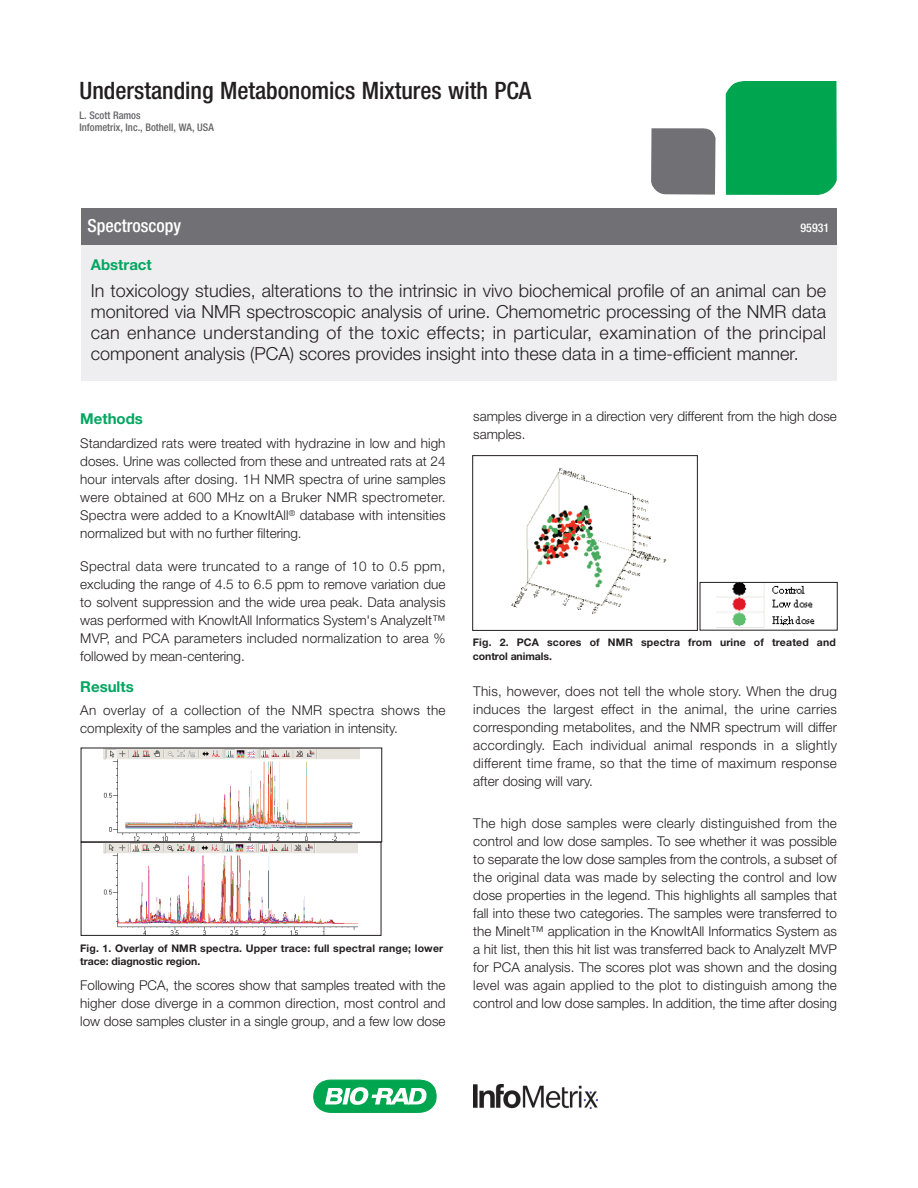
<style>
.page{position:relative;width:918px;height:1188px;background:#fff}
.page>*{position:absolute;margin:0;border:0;box-sizing:border-box;transform-origin:0 0}
.t1{font:500 condensed 24px "Helvetica Neue LT Std";color:#231f20}
.t2{font:300 18px/21px "Helvetica Neue LT Std";color:#231f20;text-align:justify}
.t3{font:500 condensed 18px "Helvetica Neue LT Std";color:#fff}
.t4{font:700 15px "Helvetica Neue LT Std";color:#00a65f}
.t5{font:300 13.5px/18px "Helvetica Neue LT Std";color:#231f20;text-align:justify}
.t6{font:500 condensed 12px "Helvetica Neue LT Std";color:#fff}
.t7{font:700 10.5px/13.5px "Helvetica Neue LT Std";letter-spacing:.015em;color:#231f20}
.t8{font:500 condensed 10.5px/12.6px "Helvetica Neue LT Std";color:#636366}
</style>
<div class="page">
<img style="left:511px;top:468px;width:156px;height:146px">
<div style="left:472px;top:455px;width:226px;height:176px;border:1px solid #231f20"></div>
<img style="left:103px;top:750px;width:257px;height:90px">
<img style="left:103px;top:844px;width:255px;height:90px">
<div style="left:81px;top:842px;width:300px;height:94px;border:1px solid #231f20"></div>
<img style="left:716px;top:584px;width:99px;height:44px">
<div style="left:700px;top:582px;width:137px;height:48px;border:1px solid #231f20"></div>
<svg style="left:314px;top:1080px;width:122px;height:33px"></svg>
<img style="left:474px;top:1084px;width:123px;height:24px">
<div style="left:81px;top:208px;width:755px;height:37px;background:#717074"></div>
<svg style="left:651px;top:128px;width:65px;height:67px;background:#77767a"></svg>
<div style="left:726px;top:81px;width:111px;height:114px;background:#00a54f"></div>
<div style="left:81px;top:245px;width:755px;height:136px;background:#eeeef0"></div>
<h1 class="t1" style="left:80px;top:82px;width:453px">Understanding Metabonomics Mixtures with PCA</h1>
<p class="t8" style="left:80px;top:109px;width:136px">L. Scott Ramos<br>Infometrix, Inc., Bothell, WA, USA</p>
<h2 class="t3" style="left:88px;top:219px;width:95px">Spectroscopy</h2>
<p class="t6" style="left:801px;top:224px;width:30px">95931</p>
<p class="t4" style="left:91px;top:260px;width:63px">Abstract</p>
<p class="t2" style="left:91px;top:281px;width:737px">In toxicology studies, alterations to the intrinsic in vivo biochemical profile of an animal can be monitored via NMR spectroscopic analysis of urine. Chemometric processing of the NMR data can enhance understanding of the toxic effects; in particular, examination of the principal component analysis (PCA) scores provides insight into these data in a time-efficient manner.</p>
<p class="t4" style="left:80px;top:414px;width:64px">Methods</p>
<p class="t5" style="left:80px;top:435px;width:367px">Standardized rats were treated with hydrazine in low and high doses. Urine was collected from these and untreated rats at 24 hour intervals after dosing. 1H NMR spectra of urine samples were obtained at 600 MHz on a Bruker NMR spectrometer.<br>Spectra were added to a KnowItAll<sup>®</sup> database with intensities normalized but with no further filtering.</p>
<p class="t5" style="left:80px;top:558px;width:367px">Spectral data were truncated to a range of 10 to 0.5 ppm, excluding the range of 4.5 to 6.5 ppm to remove variation due to solvent suppression and the wide urea peak. Data analysis was performed with KnowItAll Informatics System's AnalyzeIt™ MVP, and PCA parameters included normalization to area % followed by mean-centering.</p>
<p class="t4" style="left:80px;top:681px;width:55px">Results</p>
<p class="t5" style="left:80px;top:703px;width:367px">An overlay of a collection of the NMR spectra shows the complexity of the samples and the variation in intensity.</p>
<p class="t7" style="left:80px;top:942px;width:365px">Fig. 1. Overlay of NMR spectra. Upper trace: full spectral range; lower trace: diagnostic region.</p>
<p class="t5" style="left:80px;top:978px;width:367px">Following PCA, the scores show that samples treated with the higher dose diverge in a common direction, most control and low dose samples cluster in a single group, and a few low dose</p>
<p class="t5" style="left:473px;top:408px;width:365px">samples diverge in a direction very different from the high dose samples.</p>
<p class="t7" style="left:473px;top:637px;width:365px">Fig. 2. PCA scores of NMR spectra from urine of treated and control animals.</p>
<p class="t5" style="left:473px;top:684px;width:365px">This, however, does not tell the whole story. When the drug induces the largest effect in the animal, the urine carries corresponding metabolites, and the NMR spectrum will differ accordingly. Each individual animal responds in a slightly different time frame, so that the time of maximum response after dosing will vary.</p>
<p class="t5" style="left:473px;top:815px;width:365px">The high dose samples were clearly distinguished from the control and low dose samples. To see whether it was possible to separate the low dose samples from the controls, a subset of the original data was made by selecting the control and low dose properties in the legend. This highlights all samples that fall into these two categories. The samples were transferred to the MineIt™ application in the KnowItAll Informatics System as a hit list, then this hit list was transferred back to AnalyzeIt MVP for PCA analysis. The scores plot was shown and the dosing level was again applied to the plot to distinguish among the control and low dose samples. In addition, the time after dosing</p>
</div>
